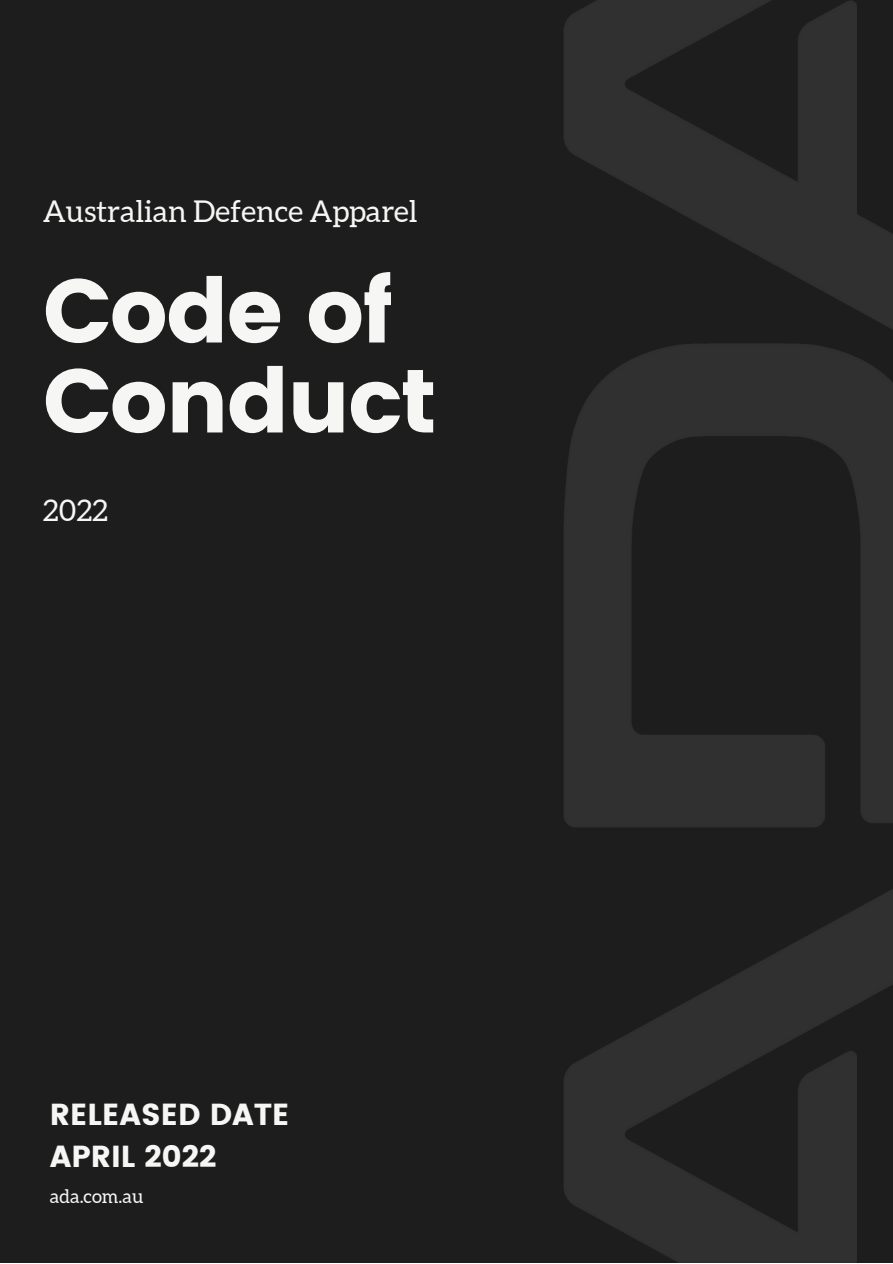
<style>
.page{position:relative;width:893px;height:1264px;background:#fff}
.page>*{position:absolute;margin:0;border:0;box-sizing:border-box;transform-origin:0 0}
.t1{font:90px/90px "Poppins";letter-spacing:-.025em;color:#f6f6f4}
.t2{font:30.3px/41.5px "Poppins";color:#f6f6f4}
.t3{font:30px "Aleo";color:#f6f6f4}
.t4{font:18.75px "Aleo";color:#f6f6f4}
</style>
<div class="page">
<div style="left:0;top:0;width:892px;height:1262px;background:#1d1d1e"></div>
<img style="left:564px;top:0;width:328px;height:1262px">
<p class="t3" style="left:43px;top:195px;width:376px">Australian Defence Apparel</p>
<h1 class="t1" style="left:43px;top:266px;width:395px">Code of<br>Conduct</h1>
<p class="t3" style="left:43px;top:493px;width:67px">2022</p>
<p class="t2" style="left:50px;top:1093px;width:241px">RELEASED DATE<br>APRIL 2022</p>
<p class="t4" style="left:50px;top:1185px;width:95px">ada.com.au</p>
</div>
